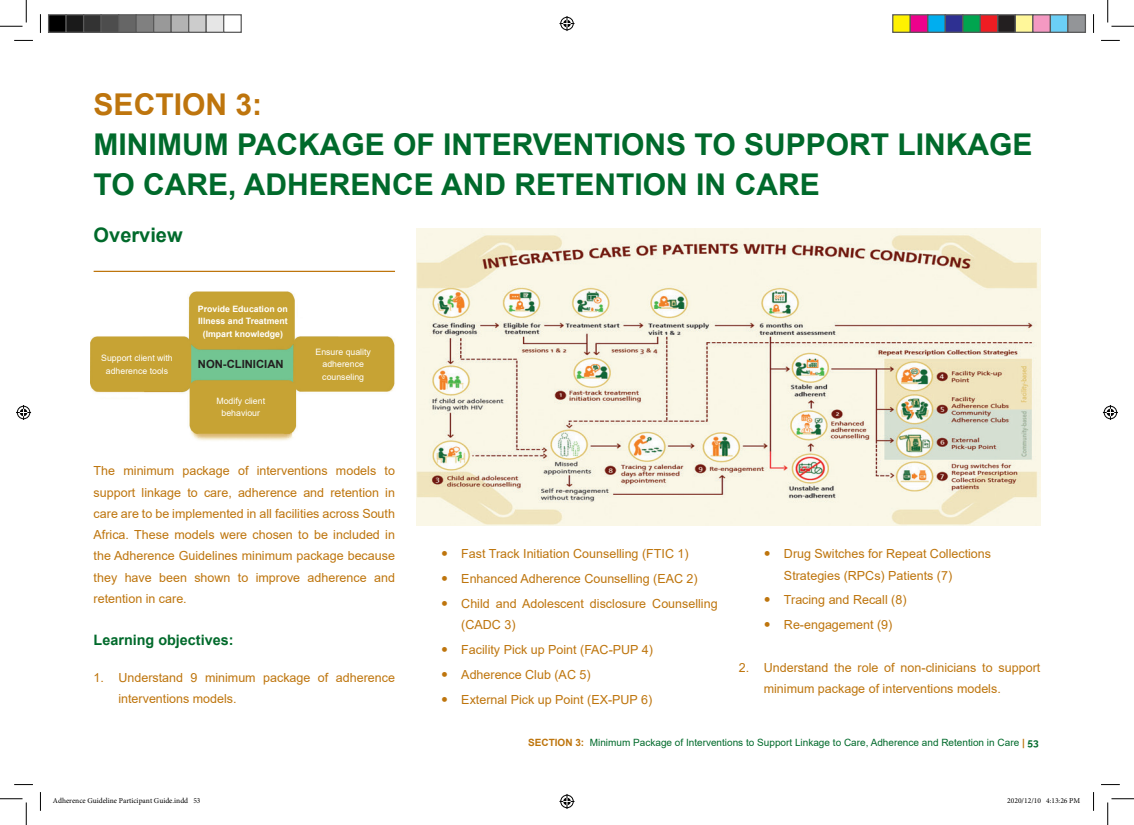
<style>
.page{position:relative;width:1134px;height:825px;background:#fff}
.page>*{position:absolute;margin:0;border:0;box-sizing:border-box;transform-origin:0 0}
.t1{font:700 30px/40px "Arial";color:#006a2b}
.t2{font:700 30px "Arial";color:#be750d}
.t3{font:700 20px "Arial";color:#006a2b}
.t4{font:700 14.38px "Arial";color:#006a2b}
.t5{font:12.5px/21.2px "Arial";color:#be750d}
.t6{font:700 11.25px "Arial";color:#231f20}
.t7{font:10px "Arial";color:#006a2b}
.t8{font:8.75px/12.5px "Arial";color:#fff;text-align:center}
.t9{font:700 8.75px/12.5px "Arial";color:#fff;text-align:center}
.t10{font:7.5px "Minion Pro";color:#000}
.s1{font-weight:700;color:#be750d}
.s2{font-family:"Raleway";font-weight:700}
</style>
<div class="page">
<img style="left:416px;top:228px;width:624px;height:298px">
<hr style="left:94px;top:271px;width:301px;height:1px;background:#be750d">
<img style="left:90px;top:292px;width:305px;height:149px">
<svg style="left:14px;top:40px;width:19px;height:1px"></svg>
<svg style="left:1101px;top:40px;width:18px;height:1px"></svg>
<svg style="left:14px;top:784px;width:19px;height:1px"></svg>
<svg style="left:1101px;top:784px;width:18px;height:1px"></svg>
<svg style="left:40px;top:14px;width:1px;height:19px"></svg>
<svg style="left:40px;top:792px;width:1px;height:19px"></svg>
<svg style="left:1093px;top:14px;width:1px;height:19px"></svg>
<svg style="left:1093px;top:792px;width:1px;height:19px"></svg>
<svg style="left:0;top:0;width:27px;height:27px"></svg>
<svg style="left:0;top:798px;width:27px;height:27px"></svg>
<svg style="left:1107px;top:0;width:26px;height:27px"></svg>
<svg style="left:1107px;top:798px;width:26px;height:27px"></svg>
<svg style="left:559px;top:16px;width:15px;height:15px"></svg>
<svg style="left:559px;top:794px;width:15px;height:15px"></svg>
<svg style="left:16px;top:405px;width:15px;height:15px"></svg>
<svg style="left:1102px;top:405px;width:15px;height:15px"></svg>
<div style="left:49px;top:15px;width:17px;height:17px;background:#000"></div>
<div style="left:48px;top:14px;width:19px;height:19px;border:1px solid #595959"></div>
<div style="left:66px;top:15px;width:18px;height:17px;background:#1a1a1a"></div>
<div style="left:65px;top:14px;width:19px;height:19px;border:1px solid #595959"></div>
<div style="left:84px;top:15px;width:17px;height:17px;background:#333"></div>
<div style="left:83px;top:14px;width:19px;height:19px;border:1px solid #595959"></div>
<div style="left:101px;top:15px;width:18px;height:17px;background:#4d4d4d"></div>
<div style="left:100px;top:14px;width:19px;height:19px;border:1px solid #595959"></div>
<div style="left:119px;top:15px;width:17px;height:17px;background:#666"></div>
<div style="left:118px;top:14px;width:19px;height:19px;border:1px solid #595959"></div>
<div style="left:136px;top:15px;width:18px;height:17px;background:#808080"></div>
<div style="left:135px;top:14px;width:19px;height:19px;border:1px solid #595959"></div>
<div style="left:154px;top:15px;width:17px;height:17px;background:#999"></div>
<div style="left:153px;top:14px;width:19px;height:19px;border:1px solid #595959"></div>
<div style="left:171px;top:15px;width:18px;height:17px;background:#b3b3b3"></div>
<div style="left:170px;top:14px;width:19px;height:19px;border:1px solid #595959"></div>
<div style="left:189px;top:15px;width:17px;height:17px;background:#ccc"></div>
<div style="left:188px;top:14px;width:19px;height:19px;border:1px solid #595959"></div>
<div style="left:206px;top:15px;width:18px;height:17px;background:#e6e6e6"></div>
<div style="left:205px;top:14px;width:19px;height:19px;border:1px solid #595959"></div>
<div style="left:223px;top:14px;width:19px;height:19px;border:1px solid #595959"></div>
<div style="left:892px;top:15px;width:18px;height:17px;background:#fff101"></div>
<div style="left:892px;top:14px;width:18px;height:19px;border:1px solid #595959"></div>
<div style="left:910px;top:15px;width:17px;height:17px;background:#ed028c"></div>
<div style="left:909px;top:14px;width:19px;height:19px;border:1px solid #595959"></div>
<div style="left:927px;top:15px;width:18px;height:17px;background:#00aeef"></div>
<div style="left:927px;top:14px;width:18px;height:19px;border:1px solid #595959"></div>
<div style="left:945px;top:15px;width:17px;height:17px;background:#2e3092"></div>
<div style="left:944px;top:14px;width:19px;height:19px;border:1px solid #595959"></div>
<div style="left:962px;top:15px;width:18px;height:17px;background:#00a54f"></div>
<div style="left:962px;top:14px;width:18px;height:19px;border:1px solid #595959"></div>
<div style="left:980px;top:15px;width:17px;height:17px;background:#ee1d23"></div>
<div style="left:979px;top:14px;width:19px;height:19px;border:1px solid #595959"></div>
<div style="left:997px;top:15px;width:18px;height:17px;background:#231f20"></div>
<div style="left:997px;top:14px;width:18px;height:19px;border:1px solid #595959"></div>
<div style="left:1015px;top:15px;width:17px;height:17px;background:#fff79a"></div>
<div style="left:1014px;top:14px;width:19px;height:19px;border:1px solid #595959"></div>
<div style="left:1032px;top:15px;width:18px;height:17px;background:#f499c2"></div>
<div style="left:1032px;top:14px;width:18px;height:19px;border:1px solid #595959"></div>
<div style="left:1050px;top:15px;width:17px;height:17px;background:#6bcff6"></div>
<div style="left:1049px;top:14px;width:19px;height:19px;border:1px solid #595959"></div>
<div style="left:1067px;top:15px;width:18px;height:17px;background:#939598"></div>
<div style="left:1067px;top:14px;width:18px;height:19px;border:1px solid #595959"></div>
<h1 class="t2" style="left:94px;top:84px;width:170px">SECTION 3:</h1>
<h1 class="t1" style="left:94px;top:125px;width:940px">MINIMUM PACKAGE OF INTERVENTIONS TO SUPPORT LINKAGE<br>TO CARE, ADHERENCE AND RETENTION IN CARE</h1>
<h2 class="t3" style="left:94px;top:220px;width:90px">Overview</h2>
<p class="t8" style="left:101px;top:352px;width:73px">Support client with adherence tools</p>
<p class="t9" style="left:198px;top:302px;width:91px">Provide Education on<br>Illness and Treatment (Impart knowledge)</p>
<p class="t6" style="left:198px;top:356px;width:87px">NON-CLINICIAN</p>
<p class="t8" style="left:315px;top:346px;width:57px">Ensure quality adherence counseling</p>
<p class="t8" style="left:216px;top:394px;width:50px">Modify client behaviour</p>
<p class="t5" style="left:94px;top:460px;width:303px;text-align:justify">The minimum package of interventions models to support linkage to care, adherence and retention in care are to be implemented in all facilities across South Africa. These models were chosen to be included in the Adherence Guidelines minimum package because they have been shown to improve adherence and retention in care.</p>
<p class="t4" style="left:94px;top:630px;width:141px">Learning objectives:</p>
<p class="t5" style="left:118px;top:666px;width:278px;text-indent:-25px">1. Understand 9 minimum package of adherence interventions models.</p>
<p class="t5" style="left:461px;top:542px;width:258px;line-height:24.8px">Fast Track Initiation Counselling (FTIC 1)<br>Enhanced Adherence Counselling (EAC 2)<br>Child and Adolescent disclosure Counselling</p>
<p class="t5" style="left:461px;top:612px;width:193px;line-height:24.8px">(CADC 3)<br>Facility Pick up Point (FAC-PUP 4)<br>Adherence Club (AC 5)<br>External Pick up Point (EX-PUP 6)</p>
<p class="t5" style="left:783px;top:543px;width:209px">Drug Switches for Repeat Collections<br>Strategies (RPCs) Patients (7)</p>
<p class="t5" style="left:783px;top:588px;width:124px;line-height:24.8px">Tracing and Recall (8)<br>Re-engagement (9)</p>
<p class="t5" style="left:763px;top:657px;width:278px;text-indent:-25px">2. Understand the role of non-clinicians to support minimum package of interventions models.</p>
<p class="t7" style="left:528px;top:735px;width:512px"><span class="s1">SECTION 3:</span> Minimum Package of Interventions to Support Linkage to Care, Adherence and Retention in Care <span class="s1">|</span> <span class="s2">53</span></p>
<p class="t10" style="left:53px;top:796px;width:149px">Adherence Guideline Participant Guide.indd 53</p>
<p class="t10" style="left:1007px;top:796px;width:74px">2020/12/10 4:13:26 PM</p>
</div>
